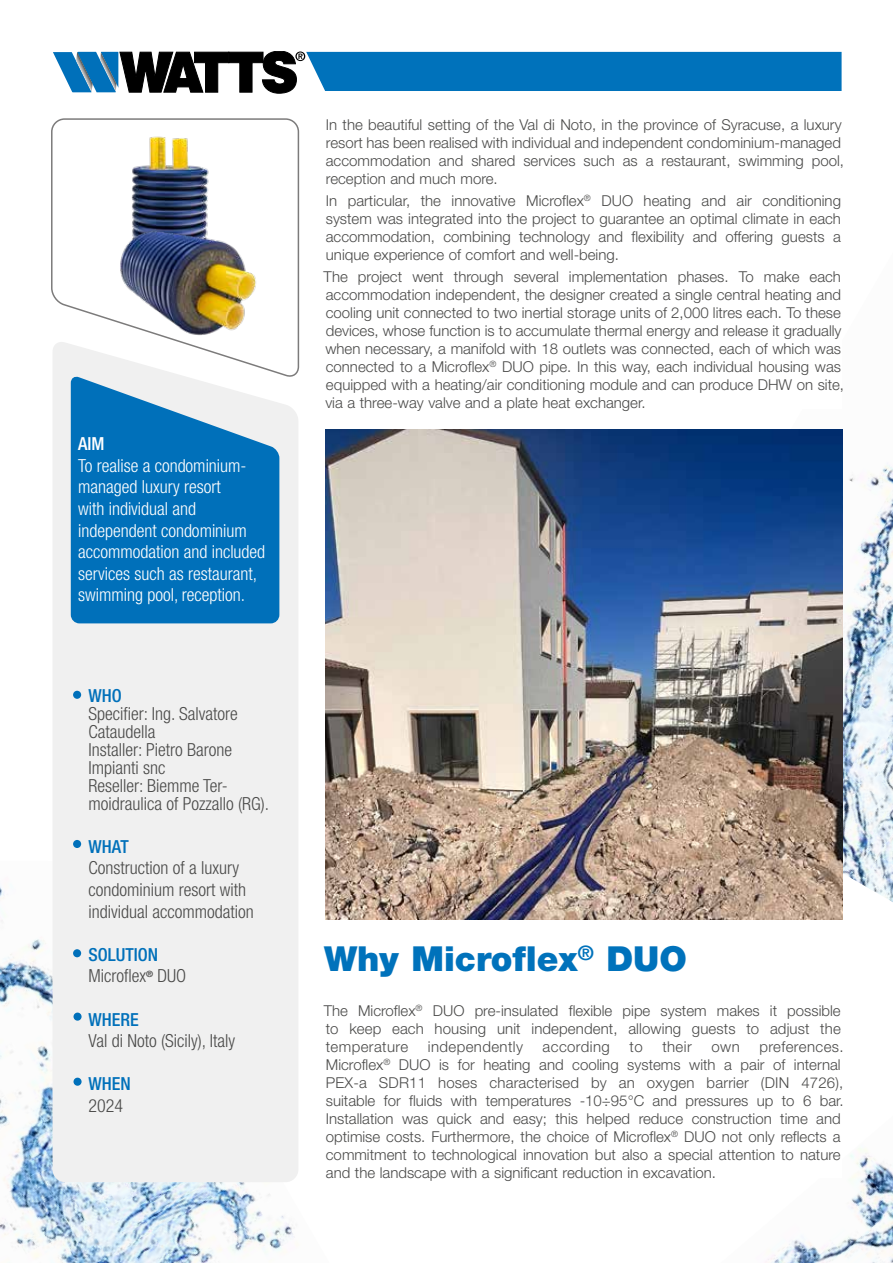
<style>
.page{position:relative;width:893px;height:1263px;background:#fff}
.page>*{position:absolute;margin:0;border:0;box-sizing:border-box;transform-origin:0 0}
.t1{font:900 34.5px "Helvetica Neue LT Std";color:#0072bb}
.t2{font:300 condensed 18px/18px "Helvetica Neue LT Std";color:#4a4a49}
.t3{font:300 condensed 18px/21.6px "Helvetica Neue LT Std";color:#fff}
.t4{font:500 condensed 18px "Helvetica Neue LT Std";color:#0070ba}
.t5{font:500 condensed 18px "Helvetica Neue LT Std";color:#fff}
.t6{font:300 15px/18px "Helvetica Neue LT Std";color:#4a4a49}
.t7{font:300 15px "Helvetica Neue LT Std";letter-spacing:.025em;color:#4a4a49}
.s1{font-weight:500;color:#0070ba}
</style>
<div class="page">
<svg style="left:53px;top:51px;width:789px;height:42px;background:#2976a7"></svg>
<img style="left:765px;top:1148px;width:128px;height:115px">
<img style="left:0;top:861px;width:326px;height:402px">
<div style="left:53px;top:379px;width:245px;height:803px;background:#f0f0f0"></div>
<svg style="left:51px;top:118px;width:249px;height:261px"></svg>
<svg style="left:71px;top:376px;width:208px;height:247px;background:#2382c2"></svg>
<div style="left:73px;top:1078px;width:9px;height:8px;background:#0070ba;border-radius:50%"></div>
<svg style="left:73px;top:1012px;width:9px;height:9px"></svg>
<div style="left:73px;top:949px;width:8px;height:8px;background:#0070ba;border-radius:50%"></div>
<div style="left:73px;top:691px;width:8px;height:8px;background:#0070ba;border-radius:50%"></div>
<div style="left:73px;top:840px;width:8px;height:8px;background:#0070ba;border-radius:50%"></div>
<div style="left:325px;top:947px;width:516px;height:231px;background:#fff"></div>
<img style="left:842px;top:429px;width:51px;height:473px">
<img style="left:326px;top:429px;width:516px;height:491px">
<img style="left:105px;top:118px;width:109px;height:172px">
<img style="left:107px;top:217px;width:172px;height:121px">
<p class="t5" style="left:78px;top:433px;width:28px">AIM</p>
<p class="t3" style="left:78px;top:454px;width:189px">To realise a condominium&shy;managed luxury resort<br>with individual and independent condominium accommodation and included services such as restaurant, swimming pool, reception.</p>
<p class="t4" style="left:89px;top:684px;width:35px">WHO</p>
<p class="t2" style="left:89px;top:704px;width:182px">Specifier: Ing. Salvatore<br>Cataudella<br>Installer: Pietro Barone<br>Impianti snc<br>Reseller: Biemme Ter&shy;moidraulica of Pozzallo (RG).</p>
<p class="t4" style="left:89px;top:836px;width:42px">WHAT</p>
<p class="t2" style="left:89px;top:857px;width:167px;line-height:21.6px">Construction of a luxury condominium resort with individual accommodation</p>
<p class="t2" style="left:89px;top:943px;width:99px;line-height:21.6px"><span class="s1">SOLUTION<br></span>Microflex<sup>®</sup> DUO</p>
<p class="t4" style="left:89px;top:1008px;width:52px">WHERE</p>
<p class="t2" style="left:89px;top:1032px;width:148px">Val di Noto (Sicily), Italy</p>
<p class="t4" style="left:89px;top:1073px;width:44px">WHEN</p>
<p class="t2" style="left:89px;top:1096px;width:36px">2024</p>
<p class="t6" style="left:326px;top:115px;width:520px">In the beautiful setting of the Val di Noto, in the province of Syracuse, a luxury resort has been realised with individual and independent condominium-managed accommodation and shared services such as a restaurant, swimming pool, reception and much more.</p>
<p class="t6" style="left:326px;top:191px;width:517px;text-align:justify">In particular, the innovative Microflex<sup>®</sup> DUO heating and air conditioning system was integrated into the project to guarantee an optimal climate in each accommodation, combining technology and flexibility and offering guests a unique experience of comfort and well-being.</p>
<p class="t6" style="left:324px;top:268px;width:522px">The project went through several implementation phases. To make each accommodation independent, the designer created a single central heating and cooling unit connected to two inertial storage units of 2,000 litres each. To these devices, whose function is to accumulate thermal energy and release it gradually when necessary, a manifold with 18 outlets was connected, each of which was connected to a Microflex<sup>®</sup> DUO pipe. In this way, each individual housing was equipped with a heating/air conditioning module and can produce DHW on site, via a three-way valve and a plate heat exchanger.</p>
<h1 class="t1" style="left:324px;top:938px;width:364px">Why Microflex<sup>®</sup> DUO</h1>
<p class="t6" style="left:324px;top:1001px;width:519px;text-align:justify">The Microflex<sup>®</sup> DUO pre-insulated flexible pipe system makes it possible to keep each housing unit independent, allowing guests to adjust the temperature</p>
<p class="t6" style="left:326px;top:1037px;width:519px;text-indent:434px">preferences.<br>Microflex<sup>®</sup> DUO is for heating and cooling systems with a pair of internal PEX-a SDR11 hoses characterised by an oxygen barrier (DIN 4726), suitable for fluids with temperatures -10÷95°C and pressures up to 6 bar.<br>Installation was quick and easy; this helped reduce construction time and optimise costs. Furthermore, the choice of Microflex<sup>®</sup> DUO not only reflects a commitment to technological innovation but also a special attention to nature and the landscape with a significant reduction in excavation.</p>
<p class="t7" style="left:428px;top:1037px;width:97px">independently</p>
<p class="t7" style="left:543px;top:1037px;width:69px">according</p>
<p class="t6" style="left:629px;top:1037px;width:15px">to</p>
<p class="t6" style="left:662px;top:1037px;width:31px">their</p>
<p class="t6" style="left:711px;top:1037px;width:30px">own</p>
</div>
